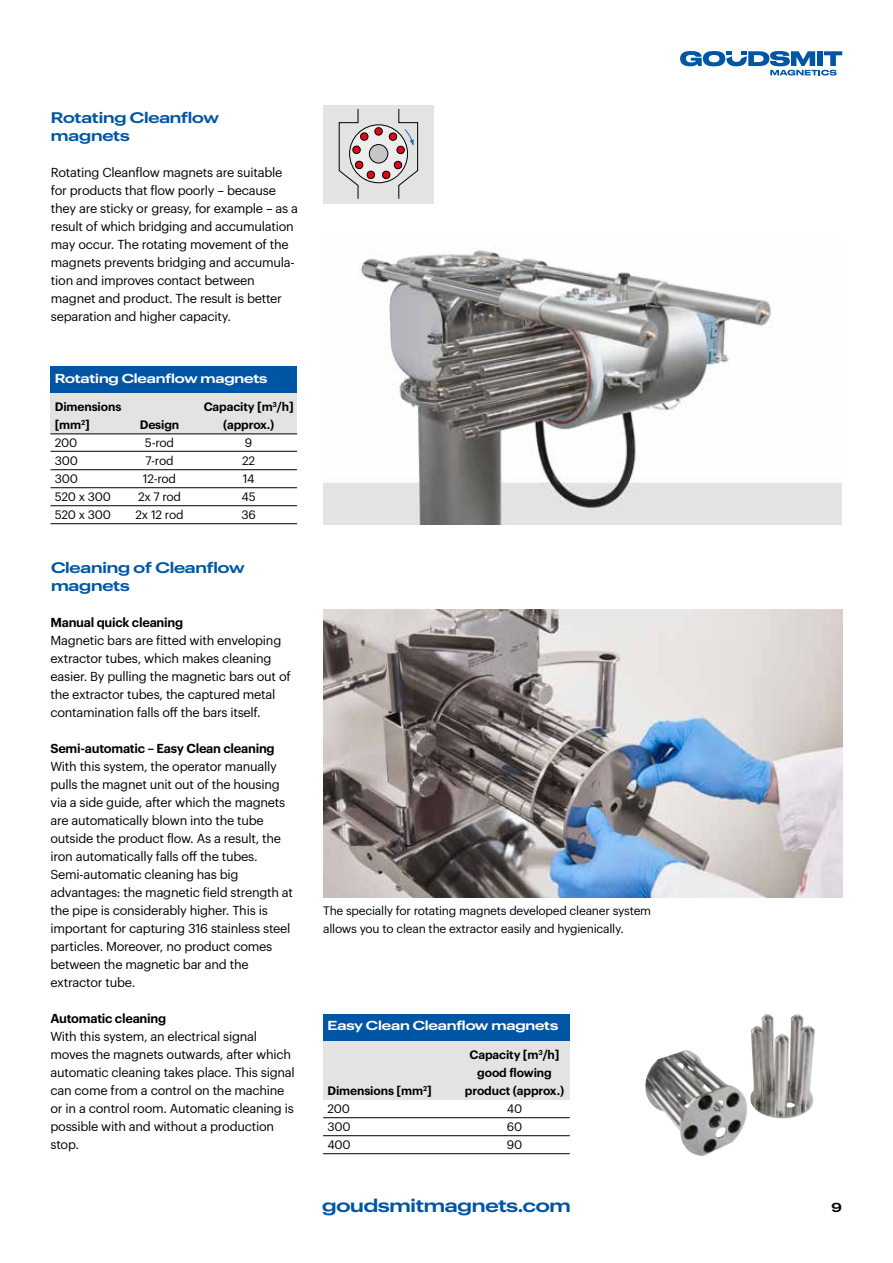
<style>
.page{position:relative;width:893px;height:1263px;background:#fff}
.page>*{position:absolute;margin:0;border:0;box-sizing:border-box;transform-origin:0 0}
.t1{font:600 18px "Graphik Wide";letter-spacing:-.01em;color:#0056a4}
.t2{font:600 15px/18px "Graphik Wide";letter-spacing:-.01em;color:#0056a4}
.t3{font:12.75px/18px "Graphik LC";letter-spacing:-.02em;color:#000}
.t4{font:600 12.75px "Graphik LC";letter-spacing:-.02em;color:#000}
.t5{font:600 12.75px "Graphik Wide";letter-spacing:-.01em;color:#fff}
.t6{font:600 12.75px "Graphik Wide";color:#000}
.t7{font:12px/18px "Graphik LC";letter-spacing:-.02em;color:#000}
.t8{font:600 12px/18px "Graphik LC";letter-spacing:-.01em;color:#000;text-align:center}
.s1{font-weight:600}
.s2{font-weight:400}
</style>
<div class="page">
<div style="left:323px;top:105px;width:111px;height:99px;background:#e3e3e3"></div>
<svg style="left:339px;top:109px;width:80px;height:90px"></svg>
<img style="left:323px;top:609px;width:519px;height:288px">
<div style="left:323px;top:1014px;width:247px;height:27px;background:#0056a4"></div>
<div style="left:323px;top:1041px;width:247px;height:59px;background:#e3e3e3"></div>
<hr style="left:323px;top:1117px;width:247px;height:1px;background:#000">
<hr style="left:323px;top:1135px;width:247px;height:1px;background:#000">
<hr style="left:323px;top:1153px;width:247px;height:1px;background:#000">
<div style="left:50px;top:367px;width:247px;height:26px;background:#0056a4"></div>
<div style="left:50px;top:393px;width:247px;height:41px;background:#e3e3e3"></div>
<hr style="left:50px;top:434px;width:247px;height:1px;background:#000">
<hr style="left:50px;top:451px;width:247px;height:1px;background:#000">
<hr style="left:50px;top:469px;width:247px;height:1px;background:#000">
<hr style="left:50px;top:487px;width:247px;height:1px;background:#000">
<hr style="left:50px;top:505px;width:247px;height:1px;background:#000">
<hr style="left:50px;top:523px;width:247px;height:1px;background:#000">
<svg style="left:680px;top:51px;width:162px;height:25px"></svg>
<img style="left:645px;top:1014px;width:170px;height:142px">
<img style="left:323px;top:250px;width:519px;height:275px">
<p class="t2" style="left:51px;top:107px;width:169px">Rotating Cleanflow magnets</p>
<p class="t3" style="left:51px;top:162px;width:249px">Rotating Cleanflow magnets are suitable for products that flow poorly – because they are sticky or greasy, for example – as a result of which bridging and accumulation may occur. The rotating movement of the magnets prevents bridging and accumula&shy;tion and improves contact between magnet and product. The result is better separation and higher capacity.</p>
<p class="t5" style="left:55px;top:368px;width:214px">Rotating Cleanflow magnets</p>
<p class="t7" style="left:55px;top:397px;width:68px"><span class="s1">Dimensions [mm</span><sup>2</sup><span class="s1">]<br></span>200<br>300<br>300<br>520 x 300<br>520 x 300</p>
<p class="t8" style="left:204px;top:397px;width:92px">Capacity [m<sup>3</sup>/h] (approx.)</p>
<p class="t7" style="left:241px;top:433px;width:16px">9<br>22<br>14<br>45<br>36</p>
<p class="t8" style="left:140px;top:415px;width:41px">Design</p>
<p class="t7" style="left:136px;top:433px;width:49px;text-align:center">5-rod<br>7-rod<br>12-rod<br>2x 7 rod<br>2x 12 rod</p>
<p class="t2" style="left:51px;top:557px;width:195px">Cleaning of Cleanflow magnets</p>
<p class="t4" style="left:50px;top:613px;width:134px">Manual quick cleaning</p>
<p class="t3" style="left:50px;top:630px;width:242px">Magnetic bars are fitted with enveloping extractor tubes, which makes cleaning easier. By pulling the magnetic bars out of the extractor tubes, the captured metal contamination falls off the bars itself.</p>
<p class="t4" style="left:50px;top:739px;width:226px">Semi-automatic – Easy Clean cleaning</p>
<p class="t3" style="left:50px;top:756px;width:244px">With this system, the operator manually pulls the magnet unit out of the housing via a side guide, after which the magnets are automatically blown into the tube outside the product flow. As a result, the iron automatically falls off the tubes.<br>Semi-automatic cleaning has big advantages: the magnetic field strength at the pipe is considerably higher. This is important for capturing 316 stainless steel particles. Moreover, no product comes between the magnetic bar and the extractor tube.</p>
<p class="t4" style="left:50px;top:1009px;width:117px">Automatic cleaning</p>
<p class="t3" style="left:50px;top:1026px;width:246px">With this system, an electrical signal moves the magnets outwards, after which automatic cleaning takes place. This signal can come from a control on the machine or in a control room. Automatic cleaning is possible with and without a production stop.</p>
<p class="t7" style="left:323px;top:901px;width:330px">The specially for rotating magnets developed cleaner system allows you to clean the extractor easily and hygienically.</p>
<p class="t5" style="left:327px;top:1016px;width:232px">Easy Clean Cleanflow magnets</p>
<p class="t8" style="left:327px;top:1081px;width:106px;text-align:left">Dimensions [mm<sup>2</sup>]<br><span class="s2">200<br>300<br>400</span></p>
<p class="t8" style="left:465px;top:1045px;width:101px">Capacity [m<sup>3</sup>/h] good flowing product (approx.)</p>
<p class="t7" style="left:507px;top:1099px;width:17px;text-align:justify">40<br>60<br>90</p>
<h1 class="t1" style="left:322px;top:1191px;width:250px">goudsmitmagnets.com</h1>
<p class="t6" style="left:832px;top:1197px;width:12px">9</p>
</div>
